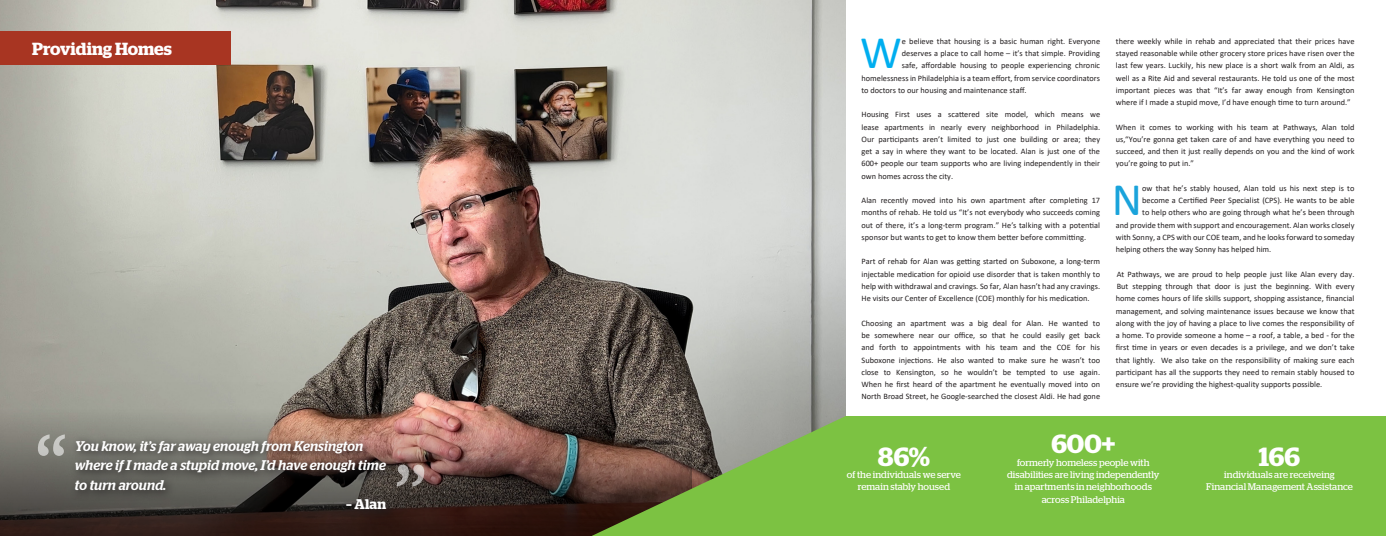
<style>
.page{position:relative;width:1386px;height:536px;background:#fff}
.page>*{position:absolute;margin:0;border:0;box-sizing:border-box;transform-origin:0 0}
.body__no_indent{font:46.9px "Calibri";color:#00aeef}
.dropcap{font:46.9px "Calibri";color:#1aa3db}
.body__no_indent-2{font:600 26.25px "Stag";color:#fff}
.SubHeading{font:600 17.5px "Stag";letter-spacing:-.005em;color:#fff}
.pull_quote{font:italic 500 14px/19.5px "Stag";letter-spacing:.01em;color:#fff}
.pull_quote-2{font:600 14px "Stag";color:#fff}
.body__no_indent-3{font:9.62px/12.2px "Stag";color:#fff;text-align:center}
.body__no_indent-4{font:8.31px/12.2px "Calibri";color:#231f20;text-align:justify}
.dropcap-2{font:8.31px/12.2px "Calibri";color:#231f20;text-align:justify}
</style>
<div class="page">
<img style="left:0;top:0;width:846px;height:416px">
<img style="left:0;top:382px;width:692px;height:154px">
<div style="left:0;top:31px;width:231px;height:33px;background:#a83522"></div>
<svg style="left:38px;top:434px;width:27px;height:22px"></svg>
<svg style="left:70px;top:435px;width:327px;height:86px;background:#564e48"></svg>
<svg style="left:397px;top:464px;width:27px;height:22px"></svg>
<div style="left:846px;top:416px;width:540px;height:120px;background:#7cc242"></div>
<svg style="left:592px;top:416px;width:254px;height:120px;background:#748f4b"></svg>
<p class="SubHeading" style="left:32px;top:38px;width:141px">Providing Homes</p>
<p class="pull_quote" style="left:75px;top:436px;width:312px">You know, it’s far away enough from Kensington where if I made a stupid move, I’d have enough time to turn around.</p>
<p class="pull_quote-2" style="left:346px;top:496px;width:41px">– Alan</p>
<p class="body__no_indent" style="left:860px;top:20px;width:43px">W</p>
<p class="body__no_indent-4" style="left:902px;top:35px;width:200px">e believe that housing is a basic human right. Everyone</p>
<p class="body__no_indent-4" style="left:902px;top:47px;width:200px">deserves a place to call home – it’s that simple. Providing</p>
<p class="body__no_indent-4" style="left:902px;top:59px;width:200px">safe, affordable housing to people experiencing chronic</p>
<p class="body__no_indent-4" style="left:862px;top:71px;width:240px">homelessness in Philadelphia is a team effort, from service coordinators</p>
<p class="body__no_indent-4" style="left:862px;top:84px;width:167px">to doctors to our housing and maintenance staff.</p>
<p class="body__no_indent-4" style="left:862px;top:108px;width:240px">Housing First uses a scattered site model, which means we lease apartments in nearly every neighborhood in Philadelphia.<br>Our participants aren’t limited to just one building or area; they get a say in where they want to be located. Alan is just one of the 600+ people our team supports who are living independently in their own homes across the city.</p>
<p class="body__no_indent-4" style="left:862px;top:194px;width:240px">Alan recently moved into his own apartment after completing 17 months of rehab. He told us “It’s not everybody who succeeds coming out of there, it’s a long-term program.” He’s talking with a potential sponsor but wants to get to know them better before committing.</p>
<p class="body__no_indent-4" style="left:862px;top:255px;width:240px">Part of rehab for Alan was getting started on Suboxone, a long-term injectable medication for opioid use disorder that is taken monthly to help with withdrawal and cravings. So far, Alan hasn’t had any cravings.<br>He visits our Center of Excellence (COE) monthly for his medication.</p>
<p class="body__no_indent-4" style="left:862px;top:316px;width:240px">Choosing an apartment was a big deal for Alan. He wanted to be somewhere near our office, so that he could easily get back and forth to appointments with his team and the COE for his Suboxone injections. He also wanted to make sure he wasn’t too close to Kensington, so he wouldn’t be tempted to use again.<br>When he first heard of the apartment he eventually moved into on North Broad Street, he Google-searched the closest Aldi. He had gone</p>
<p class="body__no_indent-4" style="left:1116px;top:35px;width:240px">there weekly while in rehab and appreciated that their prices have stayed reasonable while other grocery store prices have risen over the last few years. Luckily, his new place is a short walk from an Aldi, as well as a Rite Aid and several restaurants. He told us one of the most important pieces was that “It’s far away enough from Kensington where if I made a stupid move, I’d have enough time to turn around.”</p>
<p class="body__no_indent-4" style="left:1116px;top:120px;width:240px">When it comes to working with his team at Pathways, Alan told us,“You’re gonna get taken care of and have everything you need to succeed, and then it just really depends on you and the kind of work you’re going to put in.”</p>
<p class="dropcap" style="left:1112px;top:167px;width:32px">N</p>
<p class="dropcap-2" style="left:1142px;top:182px;width:214px">ow that he’s stably housed, Alan told us his next step is to</p>
<p class="dropcap-2" style="left:1142px;top:194px;width:214px">become a Certified Peer Specialist (CPS). He wants to be able</p>
<p class="dropcap-2" style="left:1142px;top:206px;width:214px">to help others who are going through what he’s been through</p>
<p class="dropcap-2" style="left:1116px;top:218px;width:240px">and provide them with support and encouragement. Alan works closely</p>
<p class="dropcap-2" style="left:1116px;top:231px;width:240px">with Sonny, a CPS with our COE team, and he looks forward to someday</p>
<p class="dropcap-2" style="left:1116px;top:243px;width:157px">helping others the way Sonny has helped him.</p>
<p class="dropcap-2" style="left:1116px;top:267px;width:240px">At Pathways, we are proud to help people just like Alan every day.<br>But stepping through that door is just the beginning. With every home comes hours of life skills support, shopping assistance, financial management, and solving maintenance issues because we know that along with the joy of having a place to live comes the responsibility of a home. To provide someone a home – a roof, a table, a bed - for the first time in years or even decades is a privilege, and we don’t take that lightly. We also take on the responsibility of making sure each participant has all the supports they need to remain stably housed to ensure we’re providing the highest-quality supports possible.</p>
<p class="body__no_indent-2" style="left:878px;top:441px;width:54px">86%</p>
<p class="body__no_indent-3" style="left:847px;top:468px;width:115px">of the individuals we serve remain stably housed</p>
<p class="body__no_indent-2" style="left:1051px;top:428px;width:65px">600+</p>
<p class="body__no_indent-3" style="left:1007px;top:456px;width:154px">formerly homeless people with disabilities are living independently in apartments in neighborhoods across Philadelphia</p>
<p class="body__no_indent-2" style="left:1259px;top:441px;width:43px">166</p>
<p class="body__no_indent-3" style="left:1206px;top:468px;width:148px">individuals are receiveing<br>Financial Management Assistance</p>
</div>
